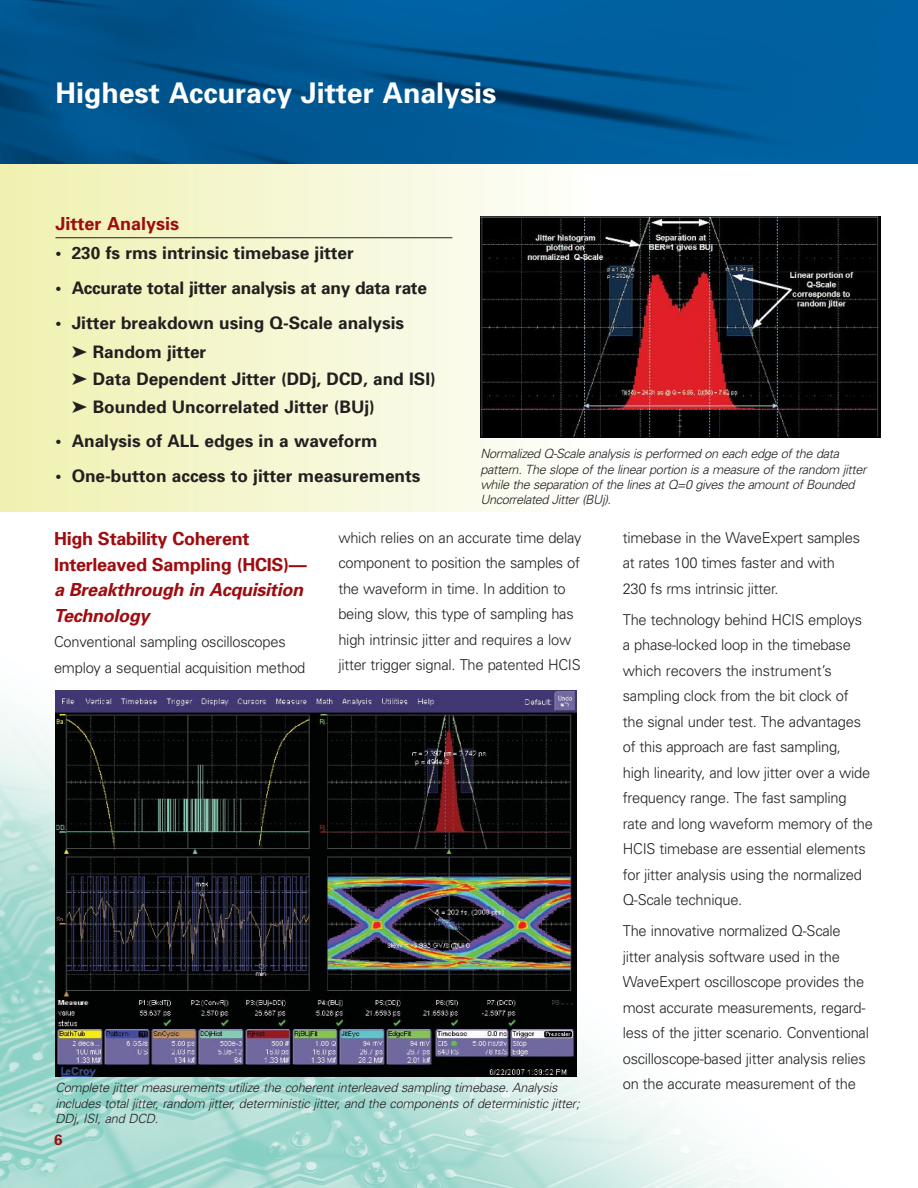
<style>
.page{position:relative;width:918px;height:1188px;background:#fff}
.page>*{position:absolute;margin:0;border:0;box-sizing:border-box;transform-origin:0 0}
.t1{font:700 28.5px "Univers";color:#fff}
.t2{font:700 18px/25.5px "Univers";letter-spacing:-.015em;color:#9e0c0f}
.t3{font:italic 700 18px/25.5px "Univers";color:#9e0c0f}
.t4{font:700 17.25px/29.4px "Univers";color:#231f20}
.t5{font:300 15px/25.5px "Univers";letter-spacing:-.015em;color:#231f20}
.t6{font:700 15px "Univers";color:#9e0c0f}
.t7{font:italic 300 12.75px/15.3px "Univers";letter-spacing:-.015em;color:#231f20}
</style>
<div class="page">
<img style="left:0;top:690px;width:761px;height:498px">
<div style="left:0;top:147px;width:596px;height:364px;background:linear-gradient(to right,#eef0b0,#fafcfa)"></div>
<img style="left:55px;top:691px;width:521px;height:386px">
<hr style="left:56px;top:237px;width:396px;height:1px;background:#231f20">
<img style="left:480px;top:216px;width:400px;height:222px">
<img style="left:0;top:0;width:918px;height:163px">
<h1 class="t1" style="left:56px;top:82px;width:442px">Highest Accuracy Jitter Analysis</h1>
<p class="t2" style="left:56px;top:213px;width:125px">Jitter Analysis</p>
<p class="t4" style="left:56px;top:240px;width:300px">• 230 fs rms intrinsic timebase jitter</p>
<p class="t4" style="left:56px;top:274px;width:373px">• Accurate total jitter analysis at any data rate</p>
<p class="t4" style="left:72px;top:309px;width:334px;text-indent:-16px">• Jitter breakdown using Q-Scale analysis ➤ Random jitter</p>
<p class="t4" style="left:72px;top:367px;width:366px;line-height:27.3px">➤ Data Dependent Jitter (DDj, DCD, and ISI) ➤ Bounded Uncorrelated Jitter (BUj)</p>
<p class="t4" style="left:56px;top:428px;width:323px">• Analysis of ALL edges in a waveform</p>
<p class="t4" style="left:56px;top:463px;width:367px">• One-button access to jitter measurements</p>
<p class="t7" style="left:480px;top:447px;width:390px">Normalized Q-Scale analysis is performed on each edge ofthe data pattern. The slope of the linear portion is a measure of the random jitter while the separation ofthe lines atQ=0 gives the amountofBounded Uncorrelated Jitter(BUj).</p>
<p class="t2" style="left:54px;top:527px;width:254px">High Stability Coherent<br>Interleaved Sampling (HCIS)—</p>
<p class="t3" style="left:54px;top:578px;width:254px">a Breakthrough in Acquisition<br>Technology</p>
<p class="t5" style="left:54px;top:630px;width:253px">Conventional sampling oscilloscopes employ a sequential acquisition method</p>
<p class="t5" style="left:338px;top:526px;width:245px">which relies on an accurate time delay component to position the samples of the waveform in time. In addition to being slow, this type of sampling has high intrinsic jitter and requires a low jitter trigger signal. The patented HCIS</p>
<p class="t5" style="left:623px;top:526px;width:239px">timebase in the WaveExpert samples at rates 100 times faster and with<br>230 fs rms intrinsic jitter.</p>
<p class="t5" style="left:623px;top:608px;width:252px">The technology behind HCIS employs a phase-locked loop in the timebase which recovers the instrument’s sampling clock from the bit clock of<br>the signal under test. The advantages of this approach are fast sampling,<br>high linearity, and low jitter over a wide frequency range. The fast sampling rate and long waveform memory of the HCIS timebase are essential elements for jitter analysis using the normalized Q-Scale technique.</p>
<p class="t5" style="left:623px;top:919px;width:248px">The innovative normalized Q-Scale jitter analysis software used in the WaveExpert oscilloscope provides the most accurate measurements, regard&shy;less of the jitter scenario. Conventional oscilloscope-based jitter analysis relies on the accurate measurement of the</p>
<p class="t7" style="left:56px;top:1081px;width:528px">Complete jitter measurements utilize the coherent interleaved sampling timebase. Analysis includes total jitter, random jitter, deterministic jitter, and the components of deterministic jitter;<br>DDj, ISI, and DCD.</p>
<p class="t6" style="left:54px;top:1134px;width:10px">6</p>
</div>
